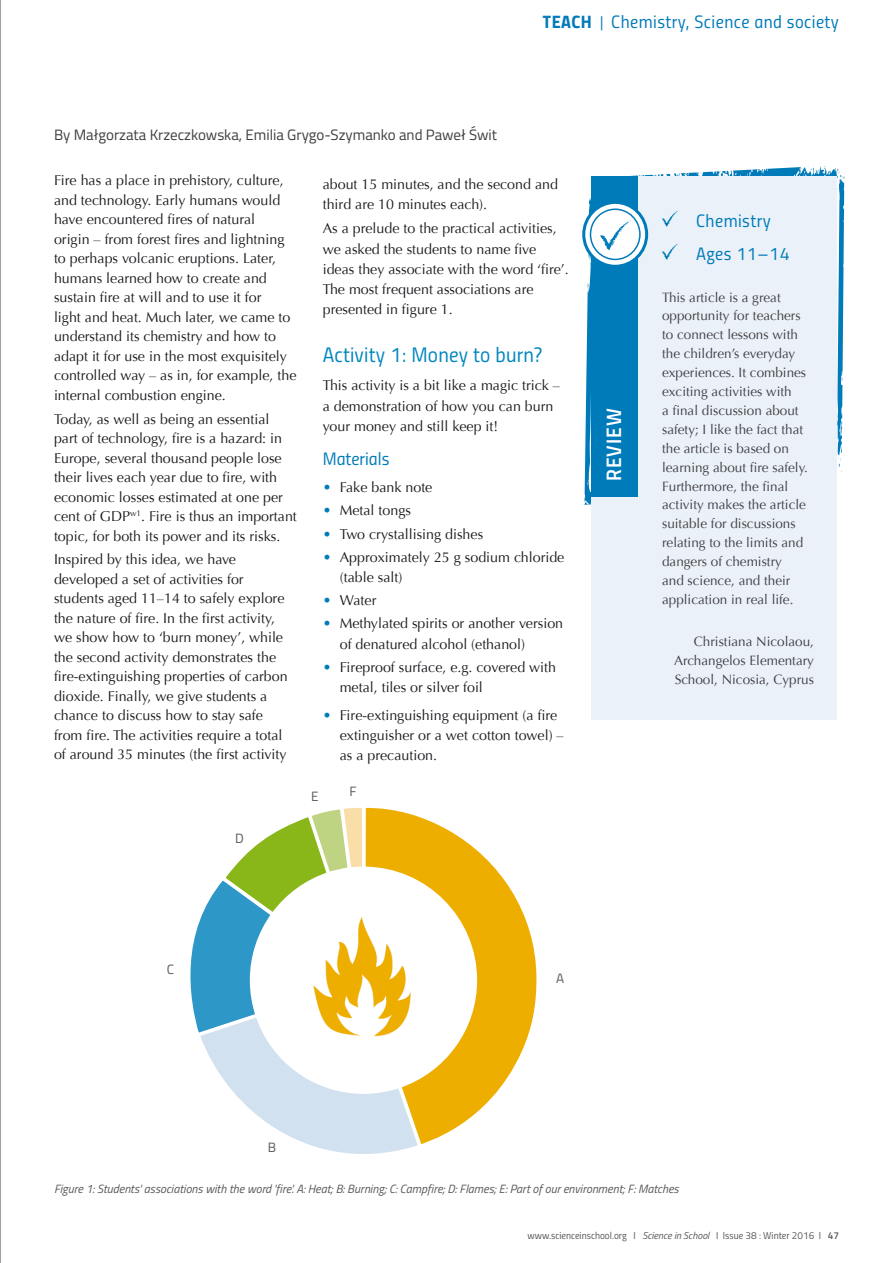
<style>
.page{position:relative;width:893px;height:1263px;background:#fff}
.page>*{position:absolute;margin:0;border:0;box-sizing:border-box;transform-origin:0 0}
.t1{font:21px "Titillium Regular Upright";letter-spacing:.01em;color:#0086bf}
.t2{font:21px "Titillium Semibold Upright";color:#fff}
.t3{font:18px/33px "Titillium Regular Upright";letter-spacing:.025em;color:#007bb9}
.t4{font:18px "Titillium Regular Upright";color:#007bb9}
.t5{font:15px "Titillium Web";color:#3e3d40}
.t6{font:14.25px/19.5px "Optima";color:#1a171c}
.t7{font:13.5px/18.9px "Optima";color:#3e3d40}
.t8{font:13.5px "Titillium Web";color:#58585a}
.t9{font:italic 12px "Titillium Web";color:#58585a}
.t10{font:10.05px "Titillium Regular Upright";color:#58585a}
.s1{font-family:"Titillium Bold Upright"}
.s2{font-size:15px}
.s3{color:#007bb9}
.s4{font-family:"Titillium Web";font-style:italic}
.s5{font-family:"Titillium Semibold Upright"}
</style>
<div class="page">
<svg style="left:0;top:0;width:1px;height:730px"></svg>
<img style="left:0;top:730px;width:1px;height:533px">
<svg style="left:584px;top:166px;width:260px;height:339px"></svg>
<div style="left:591px;top:176px;width:245px;height:544px;background:#eaf1f8"></div>
<div style="left:591px;top:176px;width:47px;height:320px;background:#007bb9"></div>
<svg style="left:662px;top:210px;width:17px;height:17px"></svg>
<svg style="left:662px;top:243px;width:17px;height:17px"></svg>
<svg style="left:584px;top:202px;width:63px;height:64px"></svg>
<div style="left:582px;top:201px;width:66px;height:67px;border:3px solid #007bb9;border-radius:50%"></div>
<div style="left:590px;top:209px;width:50px;height:50px;background:#fff;border-radius:50%"></div>
<div style="left:590px;top:208px;width:51px;height:52px;border:2px solid #007bb9;border-radius:50%"></div>
<svg style="left:600px;top:220px;width:31px;height:30px"></svg>
<svg style="left:423px;top:818px;width:114px;height:326px;fill:#edae00"></svg>
<svg style="left:190px;top:807px;width:233px;height:347px"></svg>
<img style="left:311px;top:912px;width:107px;height:127px">
<p class="t5" style="left:54px;top:124px;width:445px">By Małgorzata Krzeczkowska, Emilia Grygo-Szymanko and Paweł Świt</p>
<p class="t3" style="left:543px;top:5px;width:297px"><span class="s1">TEACH</span> <span class="s2">|</span> Chemistry, Science and society</p>
<p class="t6" style="left:54px;top:171px;width:244px">Fire has a place in prehistory, culture, and technology. Early humans would have encountered fires of natural<br>origin – from forest fires and lightning to perhaps volcanic eruptions. Later, humans learned how to create and sustain fire at will and to use it for<br>light and heat. Much later, we came to understand its chemistry and how to adapt it for use in the most exquisitely controlled way – as in, for example, the internal combustion engine.</p>
<p class="t6" style="left:54px;top:409px;width:244px">Today, as well as being an essential<br>part of technology, fire is a hazard: in Europe, several thousand people lose their lives each year due to fire, with economic losses estimated at one per cent of GDP<sup>w1</sup>. Fire is thus an important topic, for both its power and its risks.</p>
<p class="t6" style="left:54px;top:550px;width:235px">Inspired by this idea, we have developed a set of activities for students aged 11–14 to safely explore the nature of fire. In the first activity, we show how to ‘burn money’, while the second activity demonstrates the fire-extinguishing properties of carbon dioxide. Finally, we give students a chance to discuss how to stay safe from fire. The activities require a total of around 35 minutes (the first activity</p>
<p class="t8" style="left:235px;top:828px;width:10px">D</p>
<p class="t6" style="left:323px;top:174px;width:237px;line-height:20.2px">about 15 minutes, and the second and third are 10 minutes each).</p>
<p class="t6" style="left:323px;top:219px;width:248px;line-height:20.2px">As a prelude to the practical activities, we asked the students to name five ideas they associate with the word ‘fire’.<br>The most frequent associations are presented in figure 1.</p>
<h1 class="t1" style="left:323px;top:339px;width:221px">Activity 1: Money to burn?</h1>
<p class="t6" style="left:323px;top:376px;width:239px;line-height:20.2px">This activity is a bit like a magic trick – a demonstration of how you can burn your money and still keep it!</p>
<p class="t4" style="left:323px;top:446px;width:68px">Materials</p>
<p class="t6" style="left:323px;top:478px;width:111px"><span class="s3">•</span> Fake bank note</p>
<p class="t6" style="left:323px;top:501px;width:90px"><span class="s3">•</span> Metal tongs</p>
<p class="t6" style="left:323px;top:524px;width:162px"><span class="s3">•</span> Two crystallising dishes</p>
<p class="t6" style="left:340px;top:547px;width:226px;line-height:20.2px;text-indent:-17px"><span class="s3">•</span> Approximately 25 g sodium chloride (table salt)</p>
<p class="t6" style="left:323px;top:591px;width:55px"><span class="s3">•</span> Water</p>
<p class="t6" style="left:340px;top:614px;width:225px;line-height:20.2px;text-indent:-17px"><span class="s3">•</span> Methylated spirits or another version of denatured alcohol (ethanol)</p>
<p class="t6" style="left:340px;top:657px;width:218px;line-height:20.2px;text-indent:-17px"><span class="s3">•</span> Fireproof surface, e.g. covered with metal, tiles or silver foil</p>
<p class="t6" style="left:340px;top:705px;width:225px;line-height:20.2px;text-indent:-17px"><span class="s3">•</span> Fire-extinguishing equipment (a fire extinguisher or a wet cotton towel) – as a precaution.</p>
<p class="t8" style="left:311px;top:787px;width:9px">E</p>
<p class="t8" style="left:349px;top:781px;width:9px">F</p>
<h1 class="t2" style="left:598px;top:481px;width:74px;rotate:-90deg">REVIEW</h1>
<p class="t3" style="left:696px;top:203px;width:95px">Chemistry<br>Ages 11–14</p>
<p class="t7" style="left:662px;top:288px;width:147px">This article is a great opportunity for teachers to connect lessons with the children’s everyday experiences. It combines exciting activities with<br>a final discussion about safety; I like the fact that the article is based on learning about fire safely.<br>Furthermore, the final activity makes the article suitable for discussions relating to the limits and dangers of chemistry<br>and science, and their application in real life.</p>
<p class="t7" style="left:674px;top:632px;width:141px;text-align:justify;text-indent:20px">Christiana Nicolaou, Archangelos Elementary School, Nicosia, Cyprus</p>
<p class="t8" style="left:167px;top:960px;width:9px">C</p>
<p class="t8" style="left:556px;top:969px;width:10px">A</p>
<p class="t8" style="left:268px;top:1138px;width:10px">B</p>
<p class="t9" style="left:54px;top:1180px;width:626px">Figure 1: Students' associations with the word 'fire'. A: Heat; B: Burning; C: Campfire; D: Flames; E: Part of our environment; F: Matches</p>
<p class="t10" style="left:527px;top:1228px;width:313px">www.scienceinschool.org I <span class="s4">Science in School</span> I Issue 38 : Winter 2016 I <span class="s5">47</span></p>
</div>
